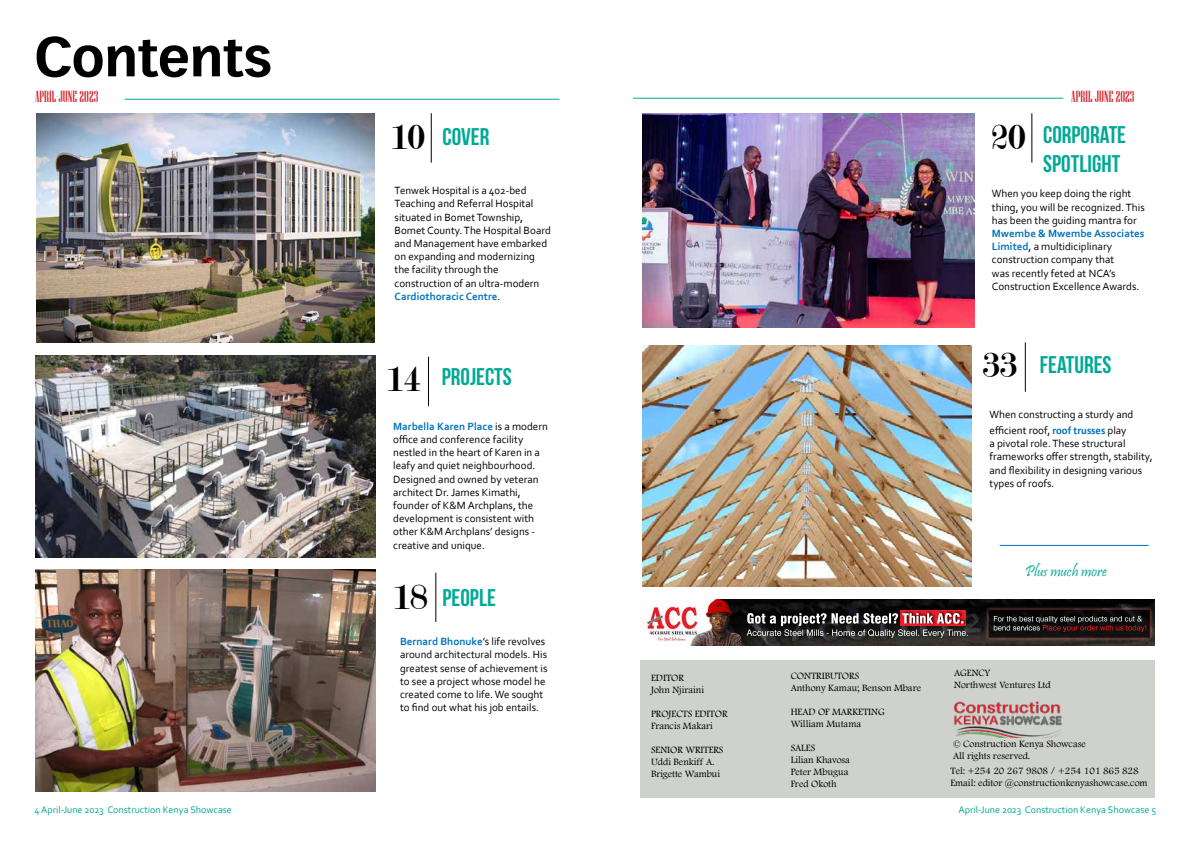
<style>
.page{position:relative;width:1191px;height:842px;background:#fff}
.page>*{position:absolute;margin:0;border:0;box-sizing:border-box;transform-origin:0 0}
.t1{font:60px "Boon 700";color:#000}
.t2{font:700 24px/28.8px "Bebas Neue";color:#00a995;text-align:right}
.t3{font:16px "Niagara Solid";color:#d2232a}
.t4{font:16px "Pristina";color:#00a995}
.t5{font:11px/13.2px "Corbel";color:#000}
.t6{font:10px/12px "Footlight MT Light";color:#000}
.t7{font:10px "Corbel";color:#00a995}
.s1{font-family:"Modern";font-weight:400;font-size:38px;color:#000}
.s2{font-weight:700;color:#0072bc}
.s3{font-family:"Calibri";font-weight:700;color:#0072bc}
</style>
<div class="page">
<hr style="left:125px;top:99px;width:434px;height:1px;background:#00a995">
<hr style="left:428px;top:357px;width:1px;height:49px;background:#000">
<hr style="left:431px;top:113px;width:1px;height:50px;background:#000">
<hr style="left:1031px;top:113px;width:1px;height:50px;background:#000">
<hr style="left:633px;top:98px;width:430px;height:1px;background:#00a995">
<hr style="left:435px;top:573px;width:1px;height:49px;background:#000">
<div style="left:640px;top:660px;width:515px;height:137px;background:#ced1cc"></div>
<img style="left:953px;top:701px;width:109px;height:36px">
<hr style="left:1025px;top:342px;width:1px;height:50px;background:#000">
<img style="left:640px;top:599px;width:515px;height:46px">
<img style="left:900px;top:610px;width:66px;height:15px">
<img style="left:642px;top:346px;width:330px;height:240px">
<hr style="left:999px;top:545px;width:149px;height:1px;background:#0072bc">
<img style="left:36px;top:113px;width:339px;height:229px">
<img style="left:35px;top:355px;width:340px;height:202px">
<img style="left:36px;top:570px;width:339px;height:221px">
<img style="left:642px;top:113px;width:332px;height:214px">
<h1 class="t1" style="left:34px;top:14px;width:239px">Contents</h1>
<h3 class="t3" style="left:35px;top:88px;width:65px">APRIL-JUNE 2023</h3>
<p class="t7" style="left:34px;top:804px;width:199px">4 April-June 2023 Construction Kenya Showcase</p>
<h3 class="t3" style="left:1071px;top:88px;width:65px">APRIL-JUNE 2023</h3>
<h2 class="t2" style="left:390px;top:122px;width:101px"><span class="s1">10</span> COVER</h2>
<h2 class="t2" style="left:991px;top:120px;width:137px"><span class="s1">20</span> CORPORATE<br>SPOTLIGHT</h2>
<p class="t5" style="left:394px;top:184px;width:158px">Tenwek Hospital is a 402-bed<br>Teaching and Referral Hospital situated in Bomet Township,<br>Bomet County. The Hospital Board and Management have embarked on expanding and modernizing the facility through the construction of an ultra-modern<br><span class="s2">Cardiothoracic Centre</span>.</p>
<h2 class="t2" style="left:386px;top:362px;width:127px"><span class="s1">14</span> PROJECTS</h2>
<p class="t5" style="left:393px;top:419px;width:156px"><span class="s2">Marbella Karen Place</span> is a modern office and conference facility nestled in the heart of Karen in a leafy and quiet neighbourhood.<br>Designed and owned by veteran architect Dr. James Kimathi, founder of K&amp;M Archplans, the development is consistent with other K&amp;M Archplans’ designs - creative and unique.</p>
<h2 class="t2" style="left:393px;top:583px;width:104px"><span class="s1">18</span> PEOPLE</h2>
<p class="t5" style="left:400px;top:635px;width:149px"><span class="s2">Bernard Bhonuke</span>’s life revolves around architectural models. His greatest sense of achievement is to see a project whose model he created come to life. We sought to find out what his job entails.</p>
<p class="t6" style="left:651px;top:671px;width:55px">EDITOR<br>John Njiraini</p>
<p class="t6" style="left:651px;top:707px;width:78px">PROJECTS EDITOR<br>Francis Makari</p>
<p class="t6" style="left:651px;top:743px;width:74px">SENIOR WRITERS<br>Uddi Benkiff A.<br>Brigette Wambui</p>
<p class="t5" style="left:992px;top:187px;width:154px">When you keep doing the right thing, you will be recognized. This has been the guiding mantra for</p>
<p class="t5" style="left:992px;top:226px;width:154px"><span class="s2">Mwembe &amp; Mwembe Associates<br>Limited</span>, a multidiciplinary construction company that<br>was recently feted at NCA’s<br>Construction Excellence Awards.</p>
<h2 class="t2" style="left:982px;top:350px;width:130px"><span class="s1">33</span> FEATURES</h2>
<p class="t5" style="left:989px;top:406px;width:145px;line-height:16px">When constructing a sturdy and efficient roof, <span class="s3">roof trusses</span> play</p>
<p class="t5" style="left:989px;top:437px;width:165px">a pivotal role. These structural frameworks offer strength, stability, and flexibility in designing various types of roofs.</p>
<h3 class="t4" style="left:1025px;top:562px;width:83px">Plus much more</h3>
<p class="t6" style="left:954px;top:666px;width:98px">AGENCY<br>Northwest Ventures Ltd</p>
<p class="t6" style="left:790px;top:669px;width:132px">CONTRIBUTORS<br>Anthony Kamau; Benson Mbare</p>
<p class="t6" style="left:790px;top:705px;width:95px">HEAD OF MARKETING<br>William Mutama</p>
<p class="t6" style="left:790px;top:741px;width:61px">SALES<br>Lilian Khavosa<br>Peter Mbugua<br>Fred Okoth</p>
<p class="t6" style="left:953px;top:738px;width:134px">© Construction Kenya Showcase<br>All rights reserved.</p>
<p class="t6" style="left:950px;top:765px;width:199px">Tel: +254 20 267 9808 / +254 101 865 828<br>Email: editor @constructionkenyashowcase.com</p>
<p class="t7" style="left:958px;top:804px;width:199px">April-June 2023 Construction Kenya Showcase 5</p>
</div>
